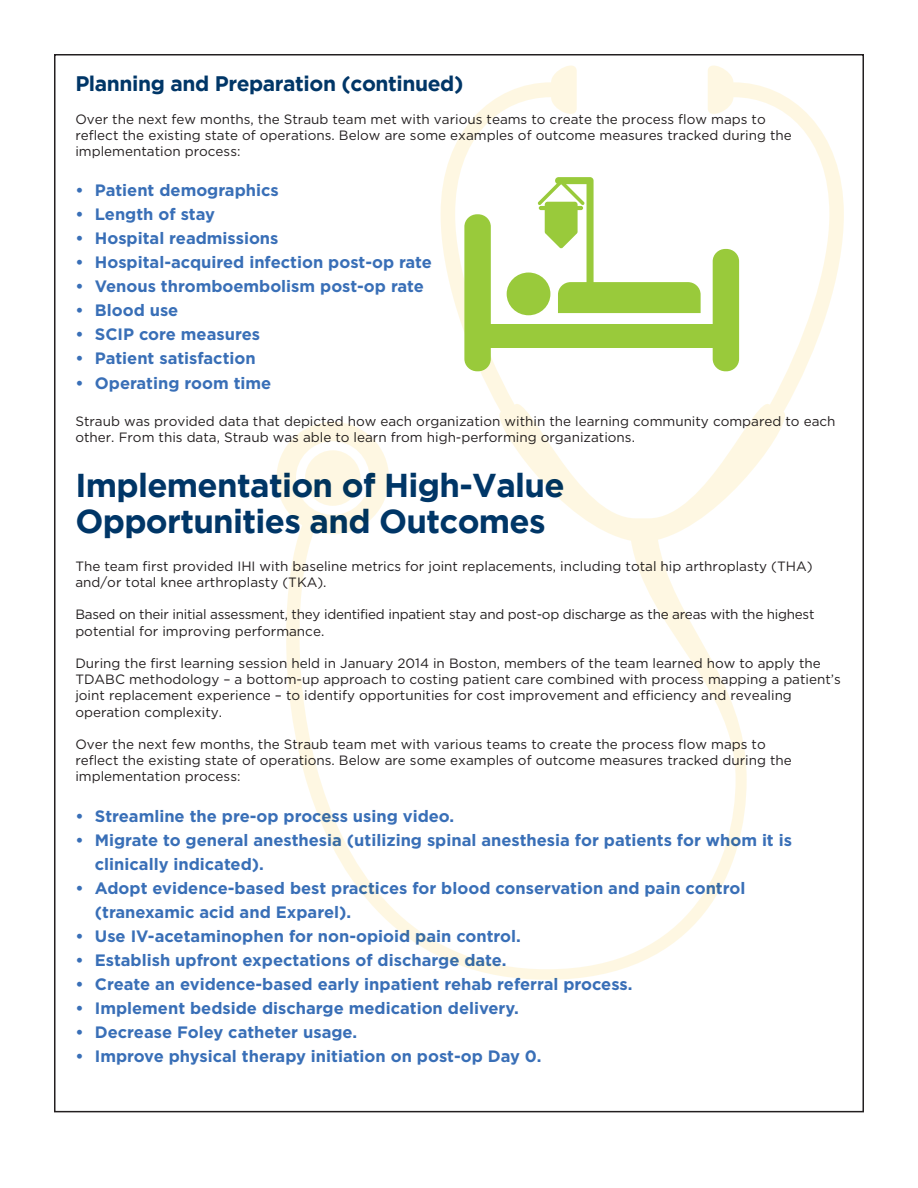
<style>
.page{position:relative;width:918px;height:1188px;background:#fff}
.page>*{position:absolute;margin:0;border:0;box-sizing:border-box;transform-origin:0 0}
.t1{font:700 33px/36px "Gotham";letter-spacing:-.02em;color:#003667}
.t2{font:700 21px "Gotham";letter-spacing:-.02em;color:#003667}
.t3{font:700 16.5px/24px "Gotham";color:#396fb7}
.t4{font:13.5px/16.2px "Gotham";color:#231f20}
.t5{font:13.5px/16.2px "Gotham";letter-spacing:-.02em;color:#231f20}
</style>
<div class="page">
<svg style="left:276px;top:65px;width:568px;height:915px"></svg>
<div style="left:464px;top:214px;width:27px;height:157px;background:#99ca3b;border-radius:13px"></div>
<div style="left:713px;top:249px;width:26px;height:122px;background:#99ca3b;border-radius:13px"></div>
<div style="left:482px;top:324px;width:239px;height:24px;background:#99ca3b"></div>
<div style="left:507px;top:273px;width:43px;height:42px;background:#99ca3b;border-radius:50%"></div>
<svg style="left:538px;top:177px;width:163px;height:136px"></svg>
<hr style="left:539px;top:206px;width:44px;height:4px;background:#99ca3b;border-radius:2px">
<h2 class="t2" style="left:75px;top:71px;width:390px">Planning and Preparation (continued)</h2>
<p class="t4" style="left:75px;top:111px;width:718px">Over the next few months, the Straub team met with various teams to create the process flow maps to reflect the existing state of operations. Below are some examples of outcome measures tracked during the implementation process:</p>
<p class="t3" style="left:75px;top:177px;width:205px">• Patient demographics</p>
<p class="t3" style="left:75px;top:201px;width:141px">• Length of stay</p>
<p class="t3" style="left:75px;top:225px;width:205px">• Hospital readmissions</p>
<p class="t3" style="left:75px;top:249px;width:358px">• Hospital-acquired infection post-op rate</p>
<p class="t3" style="left:75px;top:273px;width:350px">• Venous thromboembolism post-op rate</p>
<p class="t3" style="left:75px;top:297px;width:105px">• Blood use</p>
<p class="t3" style="left:75px;top:321px;width:186px">• SCIP core measures</p>
<p class="t3" style="left:75px;top:345px;width:182px">• Patient satisfaction</p>
<p class="t3" style="left:75px;top:371px;width:197px">• Operating room time</p>
<p class="t4" style="left:75px;top:413px;width:762px">Straub was provided data that depicted how each organization within the learning community compared to each other. From this data, Straub was able to learn from high-performing organizations.</p>
<h1 class="t1" style="left:75px;top:467px;width:491px">Implementation of High-Value<br>Opportunities and Outcomes</h1>
<p class="t4" style="left:75px;top:558px;width:739px">The team first provided IHI with baseline metrics for joint replacements, including total hip arthroplasty (THA) and/or total knee arthroplasty (TKA).</p>
<p class="t5" style="left:75px;top:606px;width:741px">Based on their initial assessment, they identified inpatient stay and post-op discharge as the areas with the highest potential for improving performance.</p>
<p class="t4" style="left:75px;top:655px;width:767px">During the first learning session held in January 2014 in Boston, members of the team learned how to apply the TDABC methodology – a bottom-up approach to costing patient care combined with process mapping a patient’s joint replacement experience – to identify opportunities for cost improvement and efficiency and revealing operation complexity.</p>
<p class="t4" style="left:75px;top:736px;width:718px">Over the next few months, the Straub team met with various teams to create the process flow maps to reflect the existing state of operations. Below are some examples of outcome measures tracked during the implementation process:</p>
<p class="t3" style="left:75px;top:803px;width:380px">• Streamline the pre-op process using video.</p>
<p class="t3" style="left:95px;top:827px;width:699px;text-indent:-20px">• Migrate to general anesthesia (utilizing spinal anesthesia for patients for whom it is clinically indicated).</p>
<p class="t3" style="left:95px;top:875px;width:652px;text-indent:-20px">• Adopt evidence-based best practices for blood conservation and pain control (tranexamic acid and Exparel).</p>
<p class="t3" style="left:75px;top:923px;width:447px">• Use IV-acetaminophen for non-opioid pain control.</p>
<p class="t3" style="left:75px;top:947px;width:433px">• Establish upfront expectations of discharge date.</p>
<p class="t3" style="left:75px;top:971px;width:559px">• Create an evidence-based early inpatient rehab referral process.</p>
<p class="t3" style="left:75px;top:995px;width:445px">• Implement bedside discharge medication delivery.</p>
<p class="t3" style="left:75px;top:1019px;width:283px">• Decrease Foley catheter usage.</p>
<p class="t3" style="left:75px;top:1043px;width:468px">• Improve physical therapy initiation on post-op Day 0.</p>
</div>
